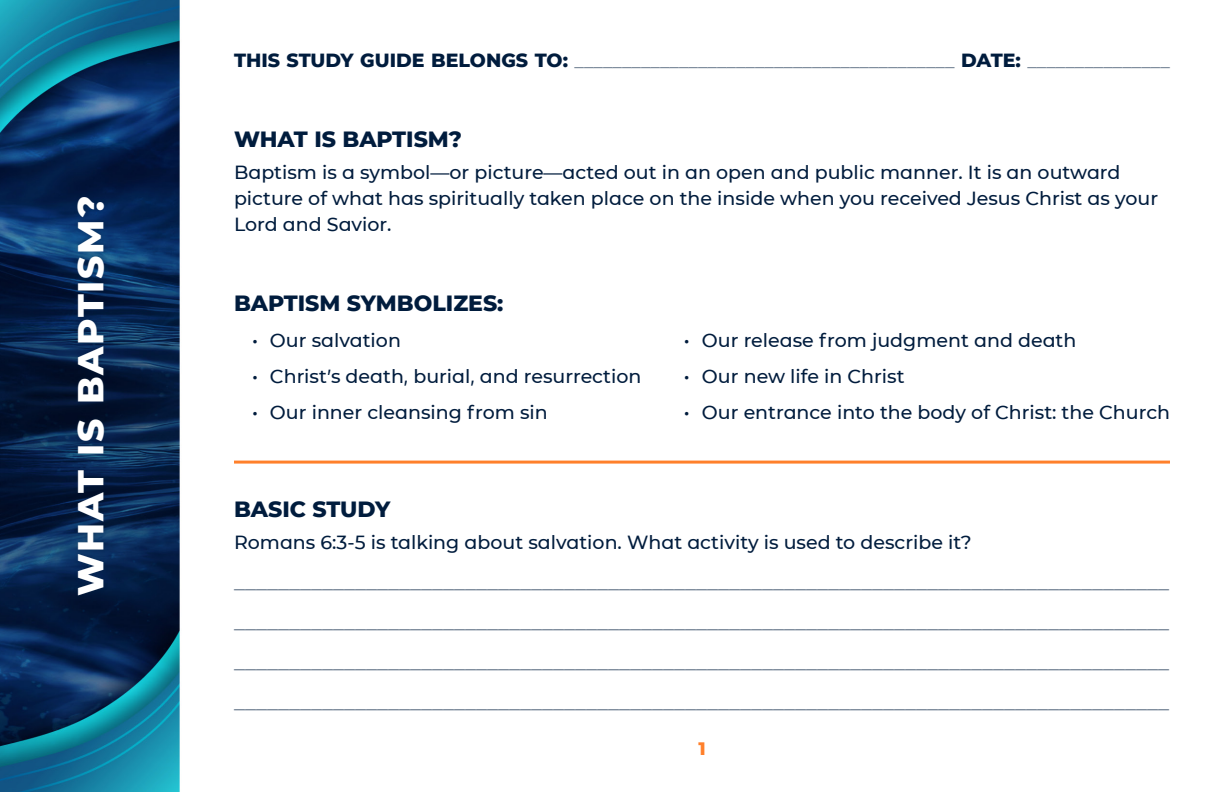
<style>
.page{position:relative;width:1224px;height:792px;background:#fff}
.page>*{position:absolute;margin:0;border:0;box-sizing:border-box;transform-origin:0 0}
.t1{font:800 36px "CMG Sans";letter-spacing:.05em;color:#fff}
.t2{font:500 22px/40px "CMG Sans";color:#808e9e;text-align:justify}
.t3{font:800 22px "CMG Sans";color:#001c3d}
.t4{font:500 19px/26px "CMG Sans";color:#001c3d}
.t5{font:500 19px "CMG Sans";color:#808e9e}
.t6{font:800 18px "CMG Sans";color:#ff802b}
.s1{font-weight:800;color:#001c3d}
</style>
<div class="page">
<img style="left:0;top:0;width:1170px;height:792px">
<div style="left:73px;top:193px;width:36px;height:407px;background:#001c3d;opacity:.5"></div>
<hr style="left:234px;top:461px;width:936px;height:3px;background:#ff802b">
<h1 class="t1" style="left:64px;top:596px;width:402px;rotate:-90deg">WHAT IS BAPTISM?</h1>
<p class="t5" style="left:234px;top:47px;width:937px"><span class="s1">THIS STUDY GUIDE BELONGS TO:</span> ________________________________________ <span class="s1">DATE:</span> _______________</p>
<p class="t3" style="left:234px;top:123px;width:230px">WHAT IS BAPTISM?</p>
<p class="t4" style="left:234px;top:159px;width:926px">Baptism is a symbol—or picture—acted out in an open and public manner. It is an outward picture of what has spiritually taken place on the inside when you received Jesus Christ as your<br>Lord and Savior.</p>
<p class="t3" style="left:234px;top:287px;width:271px">BAPTISM SYMBOLIZES:</p>
<p class="t4" style="left:252px;top:327px;width:150px">• Our salvation</p>
<p class="t4" style="left:252px;top:363px;width:391px">• Christ’s death, burial, and resurrection</p>
<p class="t4" style="left:252px;top:399px;width:297px">• Our inner cleansing from sin</p>
<p class="t4" style="left:684px;top:327px;width:394px">• Our release from judgment and death</p>
<p class="t4" style="left:684px;top:363px;width:222px">• Our new life in Christ</p>
<p class="t4" style="left:684px;top:399px;width:488px">• Our entrance into the body of Christ: the Church</p>
<p class="t3" style="left:234px;top:493px;width:158px">BASIC STUDY</p>
<p class="t4" style="left:234px;top:529px;width:739px">Romans 6:3-5 is talking about salvation. What activity is used to describe it?</p>
<p class="t2" style="left:234px;top:561px;width:936px">_____________________________________________________________________________________ _____________________________________________________________________________________ _____________________________________________________________________________________ _____________________________________________________________________________________</p>
<p class="t6" style="left:698px;top:736px;width:9px">1</p>
</div>
